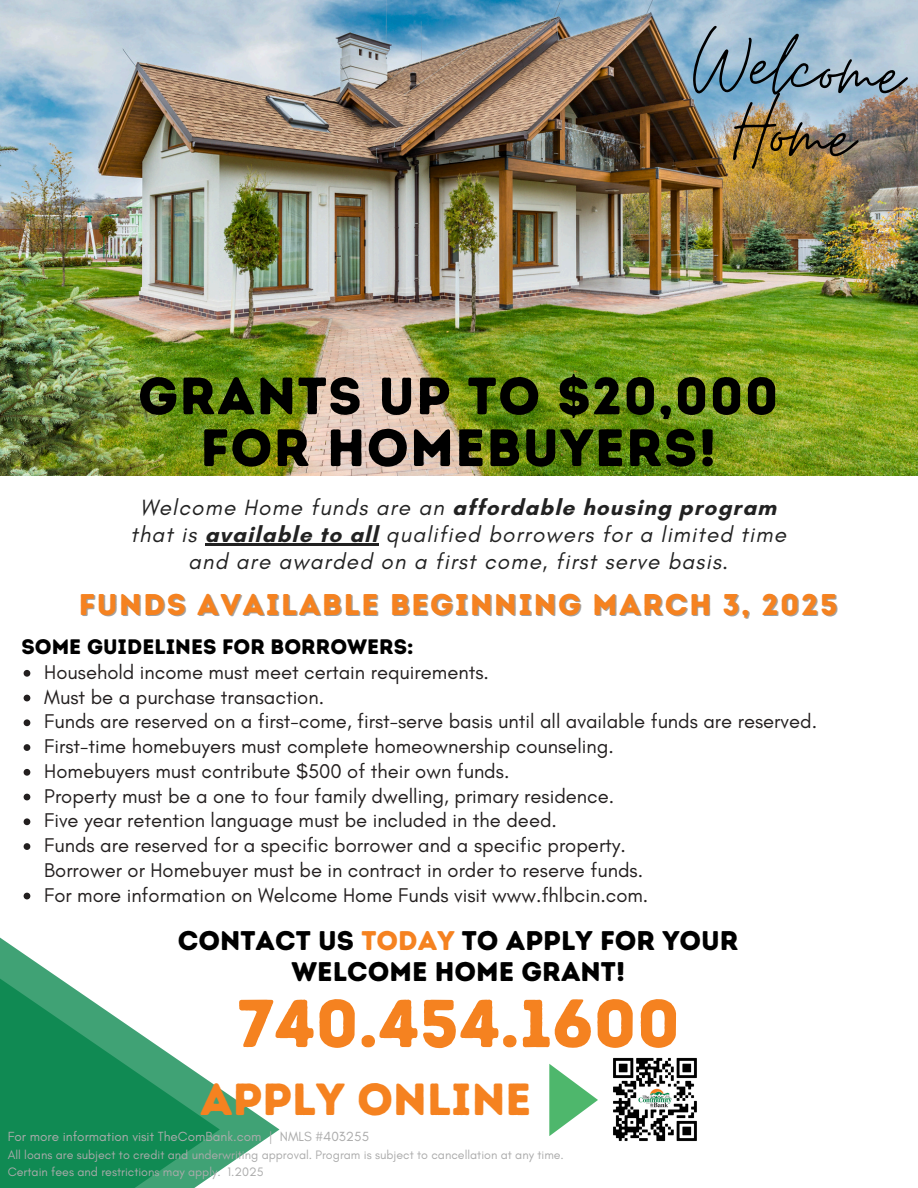
<style>
.page{position:relative;width:918px;height:1188px;background:#fff}
.page>*{position:absolute;margin:0;border:0;box-sizing:border-box;transform-origin:0 0}
.t1{font:97.5px "Moon Time";color:#000}
.t2{font:67.5px "Intro Rust Base";color:#f58220}
.t3{font:52.5px/51.8px "Intro Rust Base";letter-spacing:.025em;color:#000;text-align:center}
.t4{font:45px "Intro Rust Base";color:#f58220}
.t5{font:30px "Intro Rust Base";letter-spacing:.055em;color:#f58220}
.t6{font:27px/31.5px "Intro Rust Base";color:#000;text-align:center}
.t7{font:italic 22.5px "Glacial Indifference";letter-spacing:.05em;color:#222}
.t8{font:700 22.5px "Glacial Indifference";letter-spacing:.05em;color:#222}
.t9{font:21px "Intro Rust Base";color:#000}
.t10{font:20.25px/24.8px "Glacial Indifference";color:#231f1f}
.t11{font:13.5px "Glacial Indifference";color:#ababab}
.t12{font:12.45px "Glacial Indifference";color:#ababab}
.s1{font-weight:400;font-style:italic}
.s2{font-weight:700;font-style:normal}
.s3{color:#f58220}
</style>
<div class="page">
<svg style="left:24px;top:670px;width:6px;height:7px"></svg>
<svg style="left:24px;top:695px;width:6px;height:6px"></svg>
<svg style="left:24px;top:719px;width:6px;height:7px"></svg>
<svg style="left:24px;top:744px;width:6px;height:7px"></svg>
<svg style="left:24px;top:769px;width:6px;height:7px"></svg>
<svg style="left:24px;top:794px;width:6px;height:6px"></svg>
<svg style="left:24px;top:818px;width:6px;height:7px"></svg>
<svg style="left:24px;top:843px;width:6px;height:7px"></svg>
<svg style="left:24px;top:893px;width:6px;height:6px"></svg>
<img style="left:0;top:0;width:918px;height:476px">
<hr style="left:205px;top:543px;width:174px;height:3px;background:#222">
<svg style="left:220px;top:1088px;width:60px;height:83px"></svg>
<svg style="left:0;top:937px;width:220px;height:251px"></svg>
<img style="left:613px;top:1057px;width:84px;height:84px">
<svg style="left:549px;top:1064px;width:49px;height:72px"></svg>
<p class="t1" style="left:698px;top:1px;width:211px;rotate:4deg">Welcome</p>
<p class="t1" style="left:738px;top:70px;width:122px;rotate:4deg">Home</p>
<p class="t3" style="left:138px;top:370px;width:642px">GRANTS UP TO $20,000<br>FOR HOMEBUYERS!</p>
<p class="t8" style="left:140px;top:494px;width:638px"><span class="s1">Welcome Home funds are an</span> affordable housing program</p>
<p class="t7" style="left:131px;top:521px;width:657px">that is <span class="s2">available to all</span> qualified borrowers for a limited time</p>
<p class="t7" style="left:188px;top:548px;width:541px">and are awarded on a first come, first serve basis.</p>
<p class="t5" style="left:79px;top:587px;width:760px">FUNDS AVAILABLE BEGINNING MARCH 3, 2025</p>
<p class="t9" style="left:22px;top:634px;width:394px">SOME GUIDELINES FOR BORROWERS:</p>
<p class="t10" style="left:44px;top:659px;width:446px">Household income must meet certain requirements.</p>
<h1 class="t10" style="left:44px;top:684px;width:281px">Must be a purchase transaction.</h1>
<h3 class="t10" style="left:44px;top:709px;width:774px">Funds are reserved on a first-come, first-serve basis until all available funds are reserved.</h3>
<p class="t10" style="left:44px;top:734px;width:571px">First-time homebuyers must complete homeownership counseling.</p>
<p class="t10" style="left:44px;top:758px;width:467px">Homebuyers must contribute $500 of their own funds.</p>
<p class="t10" style="left:44px;top:783px;width:571px">Property must be a one to four family dwelling, primary residence.</p>
<h5 class="t10" style="left:44px;top:808px;width:514px">Five year retention language must be included in the deed.</h5>
<p class="t10" style="left:44px;top:833px;width:600px">Funds are reserved for a specific borrower and a specific property.<br>Borrower or Homebuyer must be in contract in order to reserve funds.</p>
<p class="t10" style="left:44px;top:882px;width:606px">For more information on Welcome Home Funds visit www.fhlbcin.com.</p>
<p class="t6" style="left:178px;top:924px;width:562px">CONTACT US <span class="s3">TODAY</span> TO APPLY FOR YOUR<br>WELCOME HOME GRANT!</p>
<h4 class="t2" style="left:237px;top:983px;width:445px">740.454.1600</h4>
<h2 class="t4" style="left:200px;top:1072px;width:333px">APPLY ONLINE</h2>
<h6 class="t11" style="left:8px;top:1128px;width:363px">For more information visit TheComBank.com | NMLS #403255</h6>
<p class="t12" style="left:8px;top:1148px;width:558px">All loans are subject to credit and underwriting approval. Program is subject to cancellation at any time.</p>
<p class="t12" style="left:8px;top:1164px;width:257px">Certain fees and restrictions may apply. 1.2025</p>
</div>
